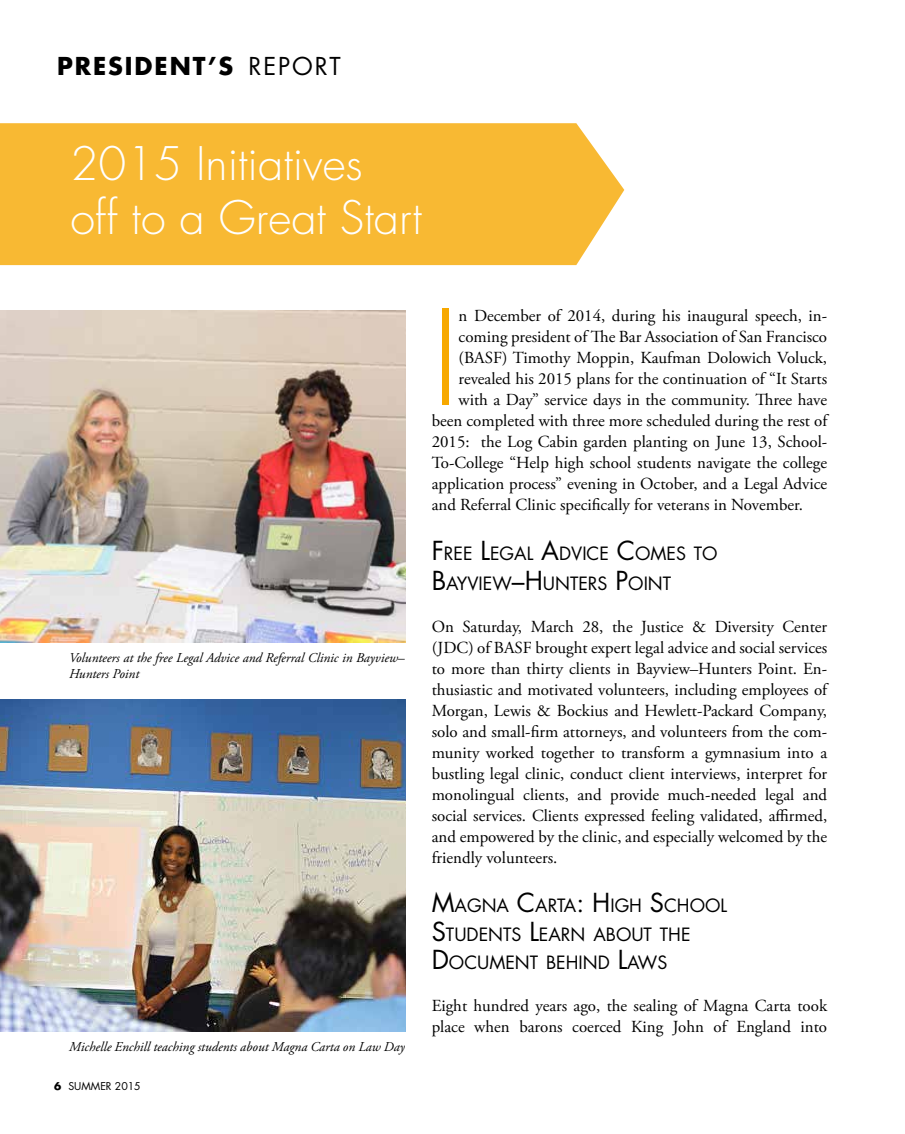
<style>
.page{position:relative;width:905px;height:1134px;background:#fff}
.page>*{position:absolute;margin:0;border:0;box-sizing:border-box;transform-origin:0 0}
.t1{font:300 128.25px "Futura";color:#f7a800}
.t2{font:300 45px/54px "Futura";color:#fff}
.t3{font:700 24px "Futura Std";color:#000}
.t4{font:24px "Futura Std";color:#000}
.t5{font:17.85px/28.5px "Futura";color:#000}
.t6{font:16.8px/21px "Adobe Garamond Pro";color:#000;text-align:justify}
.t7{font:italic 13.5px/16.2px "Adobe Garamond Pro";color:#000}
.t8{font:10.5px "Futura Std";color:#000}
.s1{font-weight:700}
.s2{font-size:25.5px}
</style>
<div class="page">
<div style="left:0;top:123px;width:624px;height:142px;background:#f8b933"></div>
<img style="left:0;top:310px;width:406px;height:333px">
<img style="left:0;top:700px;width:406px;height:332px">
<h3 class="t3" style="left:57px;top:50px;width:96px">PRESIDENT</h3>
<h3 class="t4" style="left:207px;top:51px;width:56px"><span class="s1">’S</span> REP</h3>
<h3 class="t4" style="left:292px;top:51px;width:36px">ORT</h3>
<h2 class="t2" style="left:70px;top:137px;width:353px">2015 Initiatives<br>off to a Great Start</h2>
<p class="t7" style="left:69px;top:650px;width:337px">Volunteers at the free Legal Advice and Referral Clinic in Bayview–<br>Hunters Point</p>
<p class="t7" style="left:69px;top:1039px;width:337px">Michelle Enchill teaching students about Magna Carta on Law Day</p>
<p class="t8" style="left:54px;top:1080px;width:88px"><span class="s1">6</span> SUMMER 2015</p>
<h1 class="t1" style="left:431px;top:276px;width:28px">I</h1>
<p class="t6" style="left:458px;top:306px;width:370px">n December of 2014, during his inaugural speech, in-</p>
<p class="t6" style="left:458px;top:327px;width:370px">coming president of The Bar Association of San Francisco</p>
<p class="t6" style="left:458px;top:348px;width:370px">(BASF) Timothy Moppin, Kaufman Dolowich Voluck,</p>
<p class="t6" style="left:458px;top:369px;width:370px">revealed his 2015 plans for the continuation of “It Starts</p>
<p class="t6" style="left:458px;top:390px;width:370px">with a Day” service days in the community. Three have</p>
<p class="t6" style="left:431px;top:411px;width:397px">been completed with three more scheduled during the rest of</p>
<p class="t6" style="left:431px;top:432px;width:397px">2015: the Log Cabin garden planting on June 13, School-</p>
<p class="t6" style="left:431px;top:453px;width:397px">To-College “Help high school students navigate the college</p>
<p class="t6" style="left:431px;top:474px;width:397px">application process” evening in October, and a Legal Advice</p>
<p class="t6" style="left:431px;top:495px;width:373px">and Referral Clinic specifically for veterans in November.</p>
<p class="t5" style="left:431px;top:538px;width:287px;line-height:30px"><span class="s2">F</span>REE <span class="s2">L</span>EGAL <span class="s2">A</span>DVICE <span class="s2">C</span>OMES TO<br><span class="s2">B</span>AYVIEW<span class="s2">–H</span>UNTERS <span class="s2">P</span>OINT</p>
<p class="t6" style="left:431px;top:617px;width:397px">On Saturday, March 28, the Justice &amp; Diversity Center (JDC) of BASF brought expert legal advice and social services to more than thirty clients in Bayview–Hunters Point. En&shy;thusiastic and motivated volunteers, including employees of Morgan, Lewis &amp; Bockius and Hewlett-Packard Company, solo and small-firm attorneys, and volunteers from the com&shy;munity worked together to transform a gymnasium into a bustling legal clinic, conduct client interviews, interpret for monolingual clients, and provide much-needed legal and social services. Clients expressed feeling validated, affirmed, and empowered by the clinic, and especially welcomed by the friendly volunteers.</p>
<p class="t5" style="left:431px;top:891px;width:295px"><span class="s2">M</span>AGNA <span class="s2">C</span>ARTA<span class="s2">: H</span>IGH <span class="s2">S</span>CHOOL<br><span class="s2">S</span>TUDENTS <span class="s2">L</span>EARN ABOUT TH E<br><span class="s2">D</span>OCUMENT BEH IND <span class="s2">L</span>AWS</p>
<p class="t6" style="left:431px;top:996px;width:397px">Eight hundred years ago, the sealing of Magna Carta took place when barons coerced King John of England into</p>
</div>
